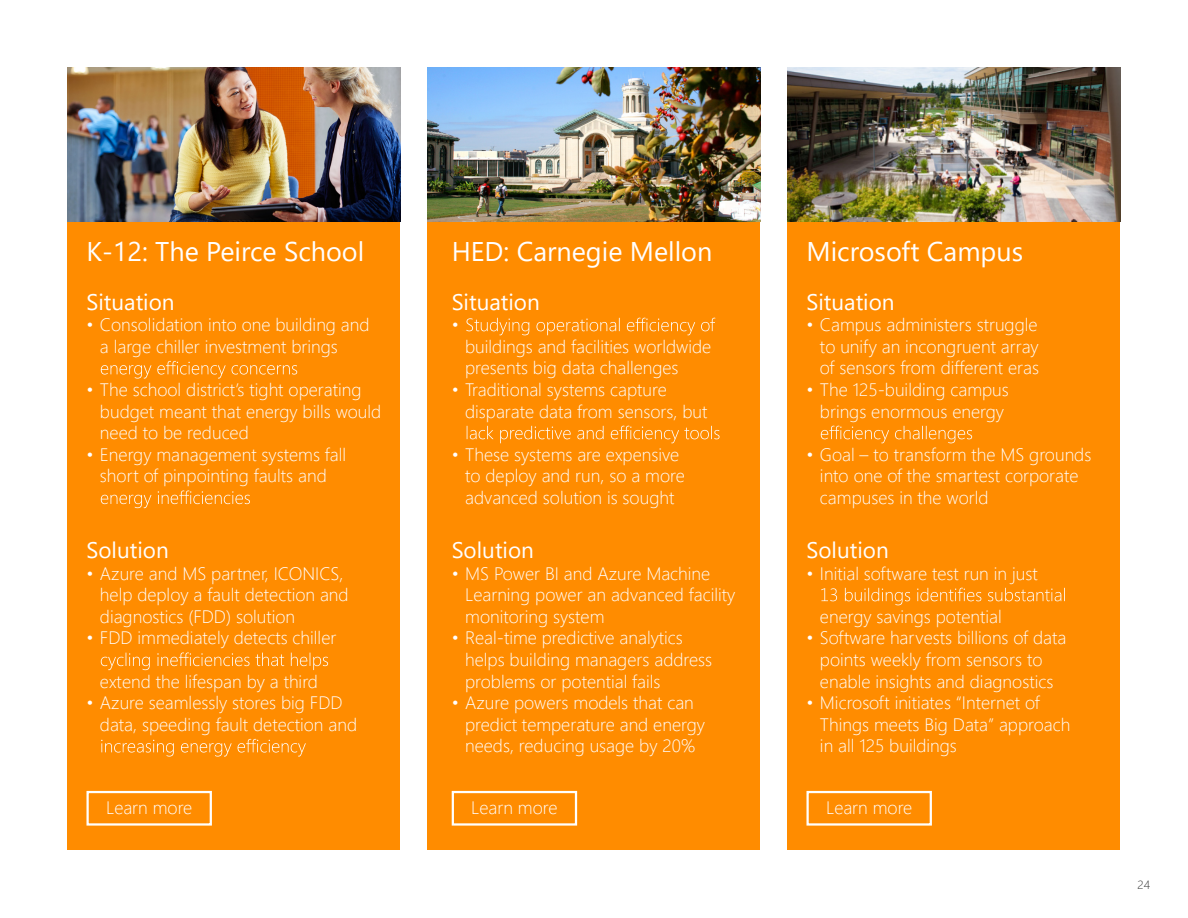
<style>
.page{position:relative;width:1188px;height:918px;background:#fff}
.page>*{position:absolute;margin:0;border:0;box-sizing:border-box;transform-origin:0 0}
.t1{font:27px "Segoe UI";color:#fff}
.t2{font:22.5px "Segoe UI";color:#fff}
.t3{font:300 18px/21.6px "Segoe UI";color:#fff}
.t4{font:300 12px "Segoe UI";color:#333}
</style>
<div class="page">
<div style="left:68px;top:68px;width:332px;height:782px;background:#ff8c00"></div>
<svg style="left:101px;top:361px;width:196px;height:18px"></svg>
<svg style="left:101px;top:490px;width:149px;height:18px"></svg>
<svg style="left:101px;top:652px;width:227px;height:18px"></svg>
<svg style="left:101px;top:739px;width:205px;height:18px"></svg>
<div style="left:86px;top:791px;width:126px;height:35px;border:2px solid #fff"></div>
<img style="left:68px;top:68px;width:332px;height:153px">
<div style="left:428px;top:68px;width:332px;height:782px;background:#ff8c00"></div>
<svg style="left:466px;top:318px;width:249px;height:17px"></svg>
<svg style="left:467px;top:426px;width:253px;height:17px"></svg>
<div style="left:452px;top:791px;width:125px;height:35px;border:2px solid #fff"></div>
<img style="left:428px;top:68px;width:332px;height:153px">
<div style="left:788px;top:68px;width:332px;height:782px;background:#ff8c00"></div>
<svg style="left:821px;top:426px;width:151px;height:17px"></svg>
<svg style="left:821px;top:588px;width:244px;height:17px"></svg>
<div style="left:806px;top:791px;width:126px;height:35px;border:2px solid #fff"></div>
<img style="left:788px;top:68px;width:332px;height:153px">
<h1 class="t1" style="left:86px;top:226px;width:279px">K-12: The Peirce School</h1>
<p class="t2" style="left:86px;top:280px;width:90px">Situation</p>
<p class="t3" style="left:100px;top:312px;width:271px;text-indent:-14px">• Consolidation into one building and a large chiller investment brings</p>
<p class="t3" style="left:100px;top:377px;width:283px;text-indent:-13px">• The school district’s tight operating budget meant that energy bills would need to be reduced</p>
<p class="t3" style="left:86px;top:442px;width:261px;text-align:center">• Energy management systems fall short of pinpointing faults and</p>
<p class="t2" style="left:86px;top:529px;width:84px">Solution</p>
<p class="t3" style="left:100px;top:561px;width:250px;text-indent:-13px">• Azure and MS partner, ICONICS, help deploy a fault detection and diagnostics (FDD) solution</p>
<p class="t3" style="left:86px;top:625px;width:251px">• FDD immediately detects chiller</p>
<p class="t3" style="left:100px;top:669px;width:220px">extend the lifespan by a third</p>
<p class="t3" style="left:100px;top:690px;width:259px;text-indent:-14px">• Azure seamlessly stores big FDD data, speeding fault detection and</p>
<p class="t3" style="left:106px;top:795px;width:88px">Learn more</p>
<h1 class="t1" style="left:452px;top:226px;width:262px">HED: Carnegie Mellon</h1>
<p class="t2" style="left:452px;top:280px;width:90px">Situation</p>
<p class="t3" style="left:452px;top:312px;width:9px">•</p>
<p class="t3" style="left:465px;top:334px;width:248px">buildings and facilities worldwide presents big data challenges</p>
<p class="t3" style="left:465px;top:377px;width:244px;text-indent:-14px">• Traditional systems capture disparate data from sensors, but</p>
<p class="t3" style="left:465px;top:442px;width:221px;text-indent:-14px">• These systems are expensive to deploy and run, so a more advanced solution is sought</p>
<p class="t2" style="left:452px;top:529px;width:84px">Solution</p>
<p class="t3" style="left:465px;top:561px;width:272px;text-indent:-14px">• MS Power BI and Azure Machine<br>Learning power an advanced facility monitoring system</p>
<p class="t3" style="left:465px;top:625px;width:249px;text-indent:-13px">• Real-time predictive analytics helps building managers address problems or potential fails</p>
<p class="t3" style="left:465px;top:690px;width:241px;text-indent:-13px">• Azure powers models that can predict temperature and energy needs, reducing usage by 20%</p>
<p class="t3" style="left:471px;top:795px;width:88px">Learn more</p>
<h1 class="t1" style="left:806px;top:226px;width:218px">Microsoft Campus</h1>
<p class="t2" style="left:806px;top:280px;width:90px">Situation</p>
<p class="t3" style="left:820px;top:312px;width:221px;text-align:justify;text-indent:-14px">• Campus administers struggle to unify an incongruent array of sensors from different eras</p>
<p class="t3" style="left:806px;top:377px;width:204px;text-align:center">• The 125-building campus brings enormous energy</p>
<p class="t3" style="left:820px;top:442px;width:273px;text-indent:-14px">• Goal – to transform the MS grounds into one of the smartest corporate campuses in the world</p>
<p class="t2" style="left:806px;top:529px;width:84px">Solution</p>
<p class="t3" style="left:806px;top:561px;width:233px">• Initial software test run in just</p>
<p class="t3" style="left:820px;top:604px;width:183px">energy savings potential</p>
<p class="t3" style="left:806px;top:625px;width:261px;text-align:center">• Software harvests billions of data points weekly from sensors to enable insights and diagnostics</p>
<p class="t3" style="left:820px;top:690px;width:252px;text-indent:-14px">• Microsoft initiates “Internet of<br>Things meets Big Data” approach in all 125 buildings</p>
<p class="t3" style="left:826px;top:795px;width:88px">Learn more</p>
<p class="t4" style="left:1138px;top:874px;width:14px">24</p>
</div>
